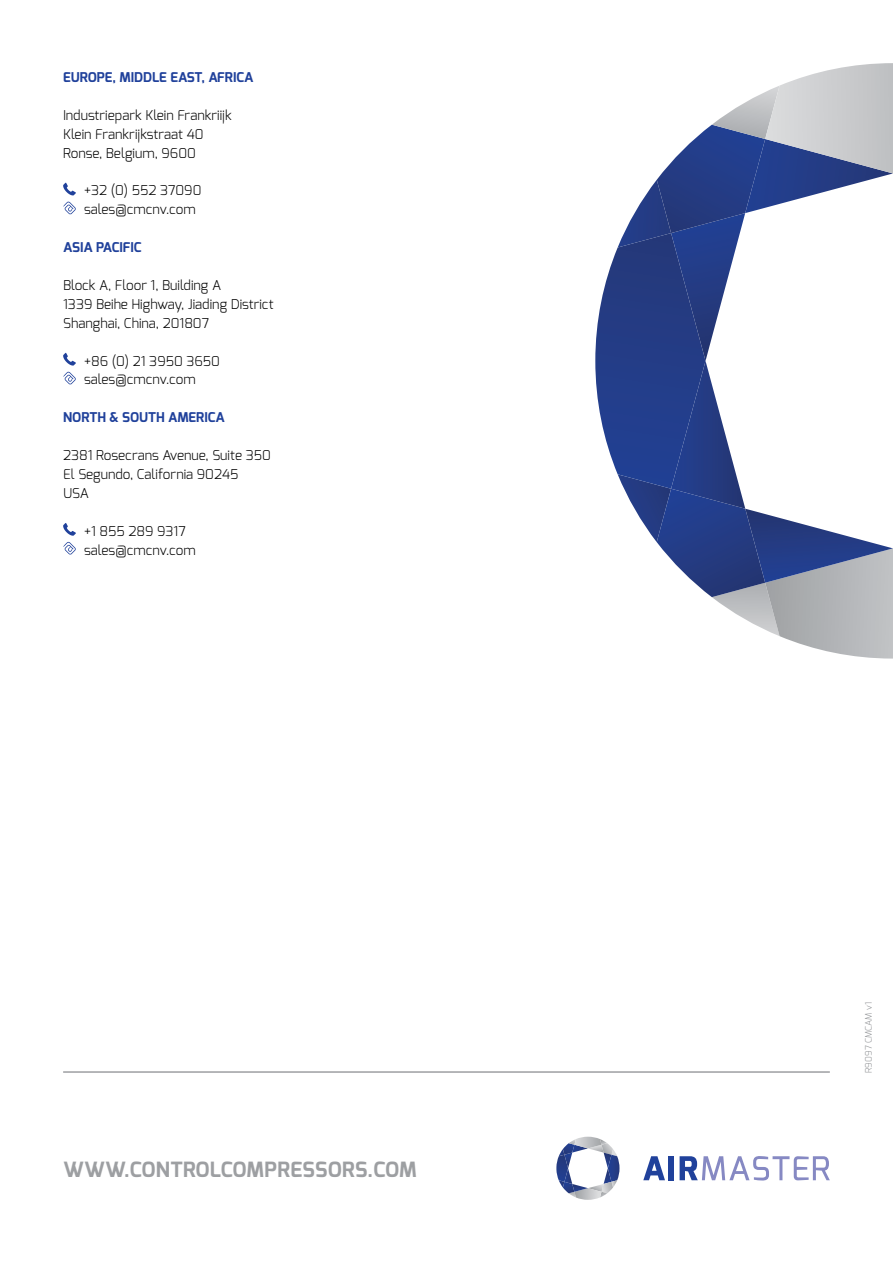
<style>
.page{position:relative;width:893px;height:1263px;background:#fff}
.page>*{position:absolute;margin:0;border:0;box-sizing:border-box;transform-origin:0 0}
.t1{font:700 21px "Exo";letter-spacing:.01em;color:#9d9fa2}
.t2{font:300 13.5px/18.9px "Exo";color:#000}
.t3{font:700 13.5px "Exo";color:#20419b}
.t4{font:300 9px "Exo";color:#939598}
</style>
<div class="page">
<svg style="left:63px;top:183px;width:13px;height:12px"></svg>
<svg style="left:63px;top:202px;width:13px;height:12px"></svg>
<svg style="left:63px;top:353px;width:13px;height:13px"></svg>
<svg style="left:63px;top:372px;width:13px;height:12px"></svg>
<svg style="left:63px;top:523px;width:13px;height:13px"></svg>
<svg style="left:63px;top:542px;width:13px;height:13px"></svg>
<hr style="left:63px;top:1071px;width:767px;height:2px;background:#9d9fa2">
<svg style="left:595px;top:63px;width:298px;height:596px"></svg>
<svg style="left:556px;top:1137px;width:63px;height:63px"></svg>
<svg style="left:643px;top:1156px;width:22px;height:24px"></svg>
<div style="left:669px;top:1156px;width:5px;height:24px;background:#20419b"></div>
<svg style="left:680px;top:1156px;width:150px;height:24px"></svg>
<p class="t3" style="left:63px;top:69px;width:192px">EUROPE, MIDDLE EAST, AFRICA</p>
<p class="t2" style="left:63px;top:105px;width:170px">Industriepark Klein Frankriijk<br>Klein Frankrijkstraat 40<br>Ronse, Belgium, 9600</p>
<p class="t2" style="left:84px;top:181px;width:119px">+32 (0) 552 37090 sales@cmcnv.com</p>
<p class="t3" style="left:63px;top:239px;width:80px">ASIA PACIFIC</p>
<p class="t2" style="left:63px;top:276px;width:212px">Block A, Floor 1, Building A<br>1339 Beihe Highway, Jiading District<br>Shanghai, China, 201807</p>
<p class="t2" style="left:84px;top:351px;width:137px">+86 (0) 21 3950 3650 sales@cmcnv.com</p>
<p class="t3" style="left:63px;top:409px;width:163px">NORTH &amp; SOUTH AMERICA</p>
<p class="t2" style="left:63px;top:446px;width:209px">2381 Rosecrans Avenue, Suite 350<br>El Segundo, California 90245<br>USA</p>
<p class="t2" style="left:84px;top:521px;width:113px">+1 855 289 9317 sales@cmcnv.com</p>
<h1 class="t1" style="left:63px;top:1155px;width:355px">WWW.CONTROLCOMPRESSORS.COM</h1>
<p class="t4" style="left:863px;top:1073px;width:72px;rotate:-90deg">R9097 CMCAM v1</p>
</div>
